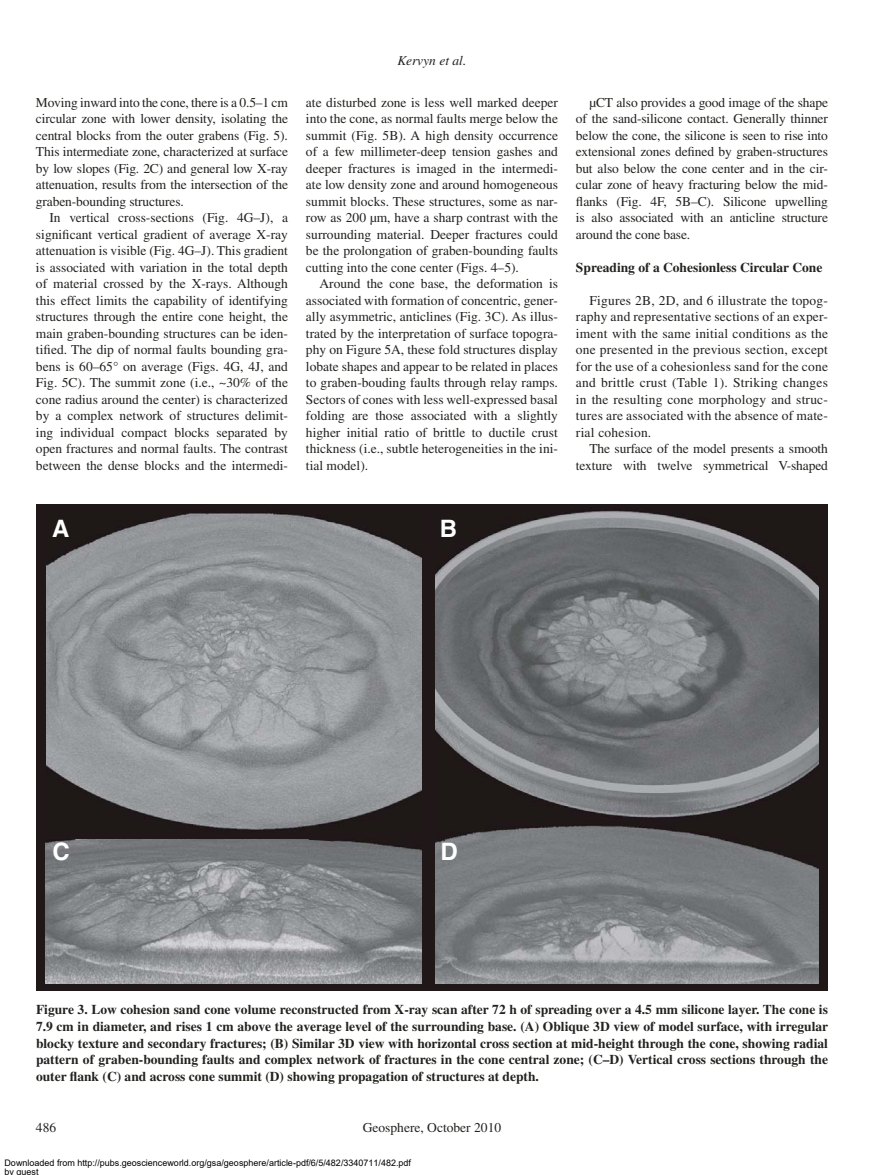
<style>
.page{position:relative;width:891px;height:1175px;background:#fff}
.page>*{position:absolute;margin:0;border:0;box-sizing:border-box;transform-origin:0 0}
.t1{font:700 24px "Helvetica";color:#fff}
.t2{font:13.5px/16.5px "Times";color:#20231e;text-align:justify}
.t3{font:700 13.5px/16.5px "Times";color:#20231e;text-align:justify}
.t4{font:italic 13.5px "Times";color:#20231e}
.t5{font:9px/9px "Arial";color:#000}
</style>
<div class="page">
<div style="left:40px;top:504px;width:784px;height:486px;background:#1f1718"></div>
<img style="left:47px;top:513px;width:375px;height:317px">
<img style="left:46px;top:839px;width:376px;height:145px">
<img style="left:435px;top:825px;width:383px;height:159px">
<img style="left:435px;top:510px;width:384px;height:308px">
<div style="left:36px;top:504px;width:8px;height:486px;background:#1f1718"></div>
<div style="left:820px;top:504px;width:8px;height:486px;background:#1f1718"></div>
<svg style="left:309px;top:839px;width:24px;height:2px"></svg>
<p class="t2" style="left:36px;top:95px;width:254px">Moving inward into the cone, there is a 0.5–1 cm circular zone with lower density, isolating the central blocks from the outer grabens (Fig. 5).<br>This intermediate zone, characterized at surface by low slopes (Fig. 2C) and general low X-ray attenuation, results from the intersection of the graben-bounding structures.</p>
<p class="t2" style="left:36px;top:210px;width:254px;text-indent:14px">In vertical cross-sections (Fig. 4G–J), a significant vertical gradient of average X-ray attenuation is visible (Fig. 4G–J). This gradient is associated with variation in the total depth of material crossed by the X-rays. Although this effect limits the capability of identifying structures through the entire cone height, the main graben-bounding structures can be iden&shy;tified. The dip of normal faults bounding gra&shy;bens is 60–65° on average (Figs. 4G, 4J, and Fig. 5C). The summit zone (i.e., ~30% of the cone radius around the center) is characterized by a complex network of structures delimit&shy;ing individual compact blocks separated by open fractures and normal faults. The contrast between the dense blocks and the intermedi-</p>
<p class="t4" style="left:398px;top:55px;width:70px">Kervyn et al.</p>
<p class="t2" style="left:306px;top:95px;width:254px">ate disturbed zone is less well marked deeper into the cone, as normal faults merge below the summit (Fig. 5B). A high density occurrence of a few millimeter-deep tension gashes and deeper fractures is imaged in the intermedi&shy;ate low density zone and around homogeneous summit blocks. These structures, some as nar&shy;row as 200 µm, have a sharp contrast with the surrounding material. Deeper fractures could be the prolongation of graben-bounding faults cutting into the cone center (Figs. 4–5).</p>
<p class="t2" style="left:306px;top:276px;width:254px;text-indent:14px">Around the cone base, the deformation is associated with formation of concentric, gener&shy;ally asymmetric, anticlines (Fig. 3C). As illus&shy;trated by the interpretation of surface topogra&shy;phy on Figure 5A, these fold structures display lobate shapes and appear to be related in places to graben-bouding faults through relay ramps.<br>Sectors of cones with less well-expressed basal folding are those associated with a slightly higher initial ratio of brittle to ductile crust thickness (i.e., subtle heterogeneities in the ini&shy;tial model).</p>
<p class="t2" style="left:576px;top:95px;width:254px;text-indent:14px">µCT also provides a good image of the shape of the sand-silicone contact. Generally thinner below the cone, the silicone is seen to rise into extensional zones defined by graben-structures but also below the cone center and in the cir&shy;cular zone of heavy fracturing below the mid&shy;flanks (Fig. 4F, 5B–C). Silicone upwelling is also associated with an anticline structure around the cone base.</p>
<p class="t3" style="left:576px;top:260px;width:248px">Spreading of a Cohesionless Circular Cone</p>
<p class="t2" style="left:576px;top:293px;width:254px;text-indent:14px">Figures 2B, 2D, and 6 illustrate the topog&shy;raphy and representative sections of an exper&shy;iment with the same initial conditions as the one presented in the previous section, except for the use of a cohesionless sand for the cone and brittle crust (Table 1). Striking changes in the resulting cone morphology and struc&shy;tures are associated with the absence of mate&shy;rial cohesion.</p>
<p class="t2" style="left:576px;top:441px;width:254px;text-align:right">The surface of the model presents a smooth texture with twelve symmetrical V-shaped</p>
<h1 class="t1" style="left:52px;top:519px;width:19px">A</h1>
<h1 class="t1" style="left:440px;top:519px;width:19px">B</h1>
<h1 class="t1" style="left:53px;top:843px;width:19px">C</h1>
<h1 class="t1" style="left:440px;top:843px;width:19px">D</h1>
<p class="t3" style="left:36px;top:1002px;width:794px">Figure 3. Low cohesion sand cone volume reconstructed from X-ray scan after 72 h of spreading over a 4.5 mm silicone layer. The cone is 7.9 cm in diameter, and rises 1 cm above the average level of the surrounding base. (A) Oblique 3D view of model surface, with irregular blocky texture and secondary fractures; (B) Similar 3D view with horizontal cross section at mid-height through the cone, showing radial pattern of graben-bounding faults and complex network of fractures in the cone central zone; (C–D) Vertical cross sections through the outer flank (C) and across cone summit (D) showing propagation of structures at depth.</p>
<p class="t2" style="left:36px;top:1120px;width:22px">486</p>
<p class="t2" style="left:363px;top:1120px;width:140px">Geosphere, October 2010</p>
<p class="t5" style="left:4px;top:1159px;width:408px">Downloaded from http://pubs.geoscienceworld.org/gsa/geosphere/article-pdf/6/5/482/3340711/482.pdf by guest</p>
</div>
